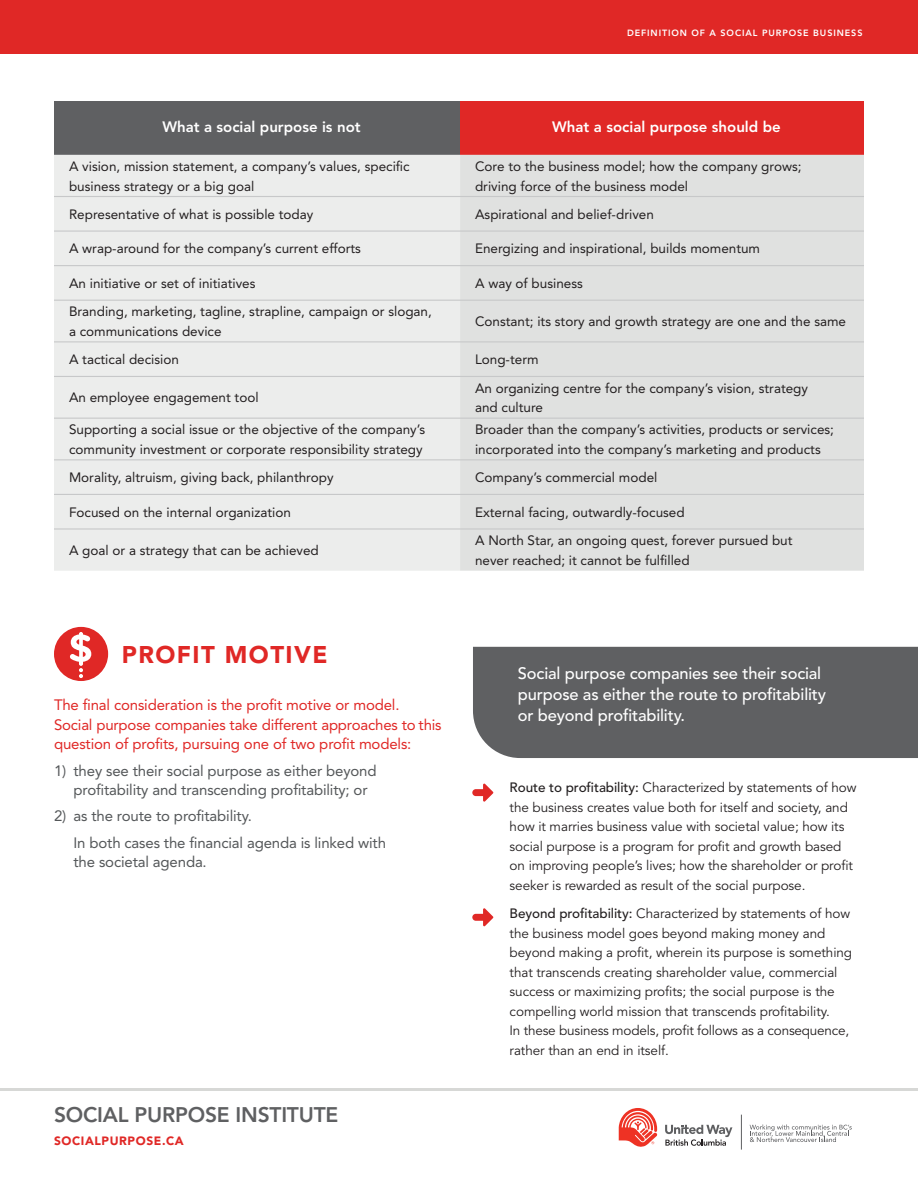
<style>
.page{position:relative;width:918px;height:1188px;background:#fff}
.page>*{position:absolute;margin:0;border:0;box-sizing:border-box;transform-origin:0 0}
.t1{font:900 24px "Avenir LT Std";letter-spacing:.06em;color:#e02826}
.t2{font:800 21px "Avenir LT Std";letter-spacing:-.01em;color:#5f6062}
.t3{font:500 16.5px/21px "Avenir LT Std";letter-spacing:-.01em;color:#fff}
.t4{font:15px/19.5px "Avenir LT Std";letter-spacing:-.01em;color:#545759}
.t5{font:15px/19.5px "Avenir LT Std";letter-spacing:-.01em;color:#e02826}
.t6{font:800 15px "Avenir LT Std";color:#fff}
.t7{font:13.5px/19.5px "Avenir LT Std";color:#231f20}
.t8{font:13.5px/19.5px "Avenir LT Std";letter-spacing:-.005em;color:#231f20}
.t9{font:900 12px "Avenir LT Std";letter-spacing:.05em;color:#e02826}
.t10{font:800 9px "Avenir LT Std";letter-spacing:.1em;color:#fff}
.s1{font-weight:500}
</style>
<div class="page">
<div style="left:473px;top:647px;width:445px;height:111px;background:#5f6062"></div>
<div style="left:54px;top:101px;width:406px;height:54px;background:#5f6062"></div>
<div style="left:460px;top:101px;width:404px;height:54px;background:#e02826"></div>
<div style="left:54px;top:155px;width:406px;height:416px;background:#ecedec"></div>
<div style="left:460px;top:155px;width:404px;height:416px;background:#e0e1e0"></div>
<hr style="left:54px;top:196px;width:810px;height:1px;background:#c7c8c9">
<hr style="left:54px;top:231px;width:810px;height:1px;background:#c7c8c9">
<hr style="left:54px;top:265px;width:810px;height:1px;background:#c7c8c9">
<hr style="left:54px;top:300px;width:810px;height:1px;background:#c7c8c9">
<hr style="left:54px;top:341px;width:810px;height:1px;background:#c7c8c9">
<hr style="left:54px;top:376px;width:810px;height:1px;background:#c7c8c9">
<hr style="left:54px;top:418px;width:810px;height:1px;background:#c7c8c9">
<hr style="left:54px;top:459px;width:810px;height:1px;background:#c7c8c9">
<hr style="left:54px;top:494px;width:810px;height:1px;background:#c7c8c9">
<hr style="left:54px;top:528px;width:810px;height:2px;background:#c7c8c9">
<svg style="left:472px;top:784px;width:21px;height:18px"></svg>
<svg style="left:472px;top:908px;width:21px;height:18px"></svg>
<div style="left:54px;top:627px;width:54px;height:54px;background:#e02826;border-radius:50%"></div>
<svg style="left:70px;top:632px;width:21px;height:46px"></svg>
<div style="left:0;top:0;width:918px;height:54px;background:#e02826"></div>
<hr style="left:0;top:1088px;width:918px;height:3px;background:#d7d8d6">
<svg style="left:750px;top:1124px;width:102px;height:18px"></svg>
<svg style="left:619px;top:1108px;width:38px;height:39px"></svg>
<svg style="left:665px;top:1125px;width:67px;height:21px"></svg>
<hr style="left:741px;top:1115px;width:1px;height:35px;background:#5f6062">
<p class="t10" style="left:627px;top:28px;width:237px">DEFINITION OF A SOCIAL PURPOSE BUSINESS</p>
<p class="t6" style="left:162px;top:118px;width:200px">What a social purpose is not</p>
<p class="t6" style="left:552px;top:118px;width:230px">What a social purpose should be</p>
<p class="t7" style="left:69px;top:158px;width:342px">A vision, mission statement, a company’s values, specific business strategy or a big goal</p>
<p class="t7" style="left:475px;top:158px;width:328px">Core to the business model; how the company grows; driving force of the business model</p>
<p class="t7" style="left:69px;top:205px;width:246px">Representative of what is possible today</p>
<p class="t7" style="left:475px;top:205px;width:180px">Aspirational and belief-driven</p>
<p class="t7" style="left:69px;top:240px;width:293px">A wrap-around for the company’s current efforts</p>
<p class="t7" style="left:475px;top:240px;width:287px">Energizing and inspirational, builds momentum</p>
<p class="t7" style="left:69px;top:275px;width:188px">An initiative or set of initiatives</p>
<p class="t7" style="left:475px;top:275px;width:109px">A way of business</p>
<p class="t7" style="left:69px;top:303px;width:364px">Branding, marketing, tagline, strapline, campaign or slogan, a communications device</p>
<p class="t7" style="left:475px;top:313px;width:373px">Constant; its story and growth strategy are one and the same</p>
<p class="t7" style="left:69px;top:351px;width:112px">A tactical decision</p>
<p class="t7" style="left:475px;top:351px;width:65px">Long-term</p>
<p class="t7" style="left:69px;top:389px;width:191px">An employee engagement tool</p>
<p class="t7" style="left:475px;top:379px;width:334px">An organizing centre for the company’s vision, strategy and culture</p>
<p class="t7" style="left:69px;top:421px;width:358px">Supporting a social issue or the objective of the company’s community investment or corporate responsibility strategy</p>
<p class="t7" style="left:475px;top:421px;width:360px">Broader than the company’s activities, products or services; incorporated into the company’s marketing and products</p>
<p class="t7" style="left:69px;top:469px;width:266px">Morality, altruism, giving back, philanthropy</p>
<p class="t7" style="left:475px;top:469px;width:184px">Company’s commercial model</p>
<p class="t7" style="left:69px;top:503px;width:223px">Focused on the internal organization</p>
<p class="t7" style="left:475px;top:503px;width:211px">External facing, outwardly-focused</p>
<p class="t7" style="left:69px;top:542px;width:251px">A goal or a strategy that can be achieved</p>
<p class="t7" style="left:475px;top:532px;width:319px">A North Star, an ongoing quest, forever pursued but never reached; it cannot be fulfilled</p>
<h1 class="t1" style="left:122px;top:641px;width:207px">PROFIT MOTIVE</h1>
<p class="t5" style="left:54px;top:697px;width:389px">The final consideration is the profit motive or model.<br>Social purpose companies take different approaches to this question of profits, pursuing one of two profit models:</p>
<p class="t4" style="left:74px;top:762px;width:305px;text-indent:-20px">1) they see their social purpose as either beyond profitability and transcending profitability; or</p>
<p class="t4" style="left:74px;top:804px;width:314px;line-height:26.2px;text-indent:-20px">2) as the route to profitability.<br>In both cases the financial agenda is linked with</p>
<p class="t4" style="left:74px;top:853px;width:135px">the societal agenda.</p>
<h2 class="t2" style="left:54px;top:1103px;width:286px">SOCIAL PURPOSE INSTITUTE</h2>
<p class="t9" style="left:54px;top:1134px;width:131px">SOCIALPURPOSE.CA</p>
<p class="t3" style="left:518px;top:664px;width:310px">Social purpose companies see their social purpose as either the route to profitability or beyond profitability.</p>
<p class="t8" style="left:510px;top:779px;width:348px"><span class="s1">Route to profitability:</span> Characterized by statements of how the business creates value both for itself and society, and how it marries business value with societal value; how its social purpose is a program for profit and growth based on improving people’s lives; how the shareholder or profit seeker is rewarded as result of the social purpose.</p>
<p class="t8" style="left:510px;top:905px;width:344px"><span class="s1">Beyond profitability:</span> Characterized by statements of how the business model goes beyond making money and beyond making a profit, wherein its purpose is something that transcends creating shareholder value, commercial success or maximizing profits; the social purpose is the compelling world mission that transcends profitability.<br>In these business models, profit follows as a consequence, rather than an end in itself.</p>
</div>
